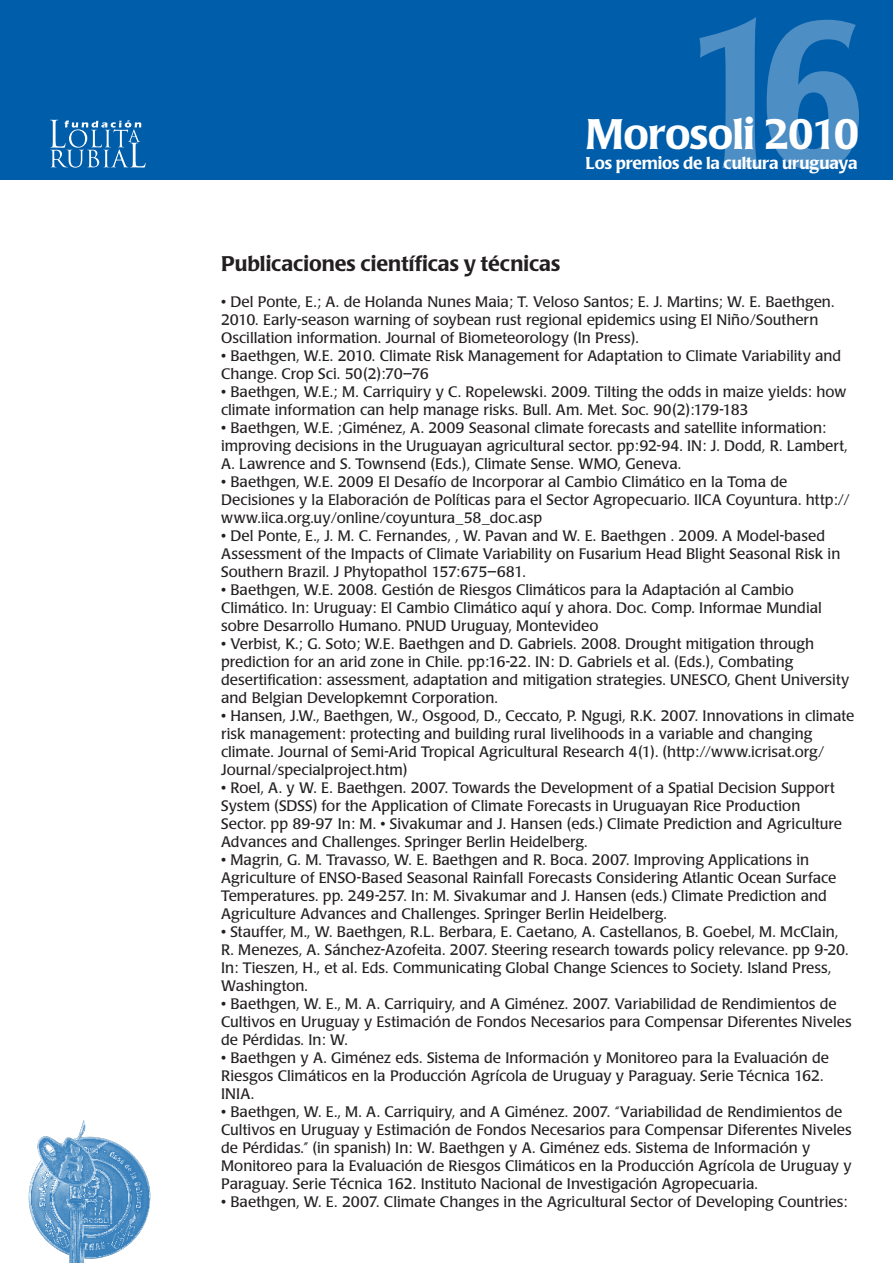
<style>
.page{position:relative;width:893px;height:1263px;background:#fff}
.page>*{position:absolute;margin:0;border:0;box-sizing:border-box;transform-origin:0 0}
.t1{font:500 42.15px "Poppl Laudatio";letter-spacing:-.02em;color:#fff}
.subtítulo{font:500 21px "Poppl Laudatio";color:#231f20}
.t2{font:500 16.8px "Poppl Laudatio";letter-spacing:-.01em;color:#fff}
.texto{font:15px/18px "Poppl Laudatio";color:#231f20}
</style>
<div class="page">
<div style="left:0;top:0;width:893px;height:179px;background:#005daa"></div>
<svg style="left:50px;top:120px;width:96px;height:48px"></svg>
<img style="left:28px;top:1120px;width:122px;height:143px">
<svg style="left:699px;top:17px;width:160px;height:153px"></svg>
<h1 class="t1" style="left:586px;top:110px;width:275px">Morosoli 2010</h1>
<p class="t2" style="left:586px;top:154px;width:274px">Los premios de la cultura uruguaya</p>
<p class="subtítulo" style="left:221px;top:251px;width:341px">Publicaciones científicas y técnicas</p>
<p class="texto" style="left:221px;top:293px;width:615px">• Del Ponte, E.; A. de Holanda Nunes Maia; T. Veloso Santos; E. J. Martins; W. E. Baethgen.<br>2010. Early-season warning of soybean rust regional epidemics using El Niño/Southern<br>Oscillation information. Journal of Biometeorology (In Press).</p>
<p class="texto" style="left:221px;top:347px;width:622px">• Baethgen, W.E. 2010. Climate Risk Management for Adaptation to Climate Variability and<br>Change. Crop Sci. 50(2):70–76</p>
<p class="texto" style="left:221px;top:383px;width:627px">• Baethgen, W.E.; M. Carriquiry y C. Ropelewski. 2009. Tilting the odds in maize yields: how climate information can help manage risks. Bull. Am. Met. Soc. 90(2):179-183</p>
<p class="texto" style="left:221px;top:419px;width:628px">• Baethgen, W.E. ;Giménez, A. 2009 Seasonal climate forecasts and satellite information: improving decisions in the Uruguayan agricultural sector. pp:92-94. IN: J. Dodd, R. Lambert,<br>A. Lawrence and S. Townsend (Eds.), Climate Sense. WMO, Geneva.</p>
<p class="texto" style="left:221px;top:473px;width:630px">• Baethgen, W.E. 2009 El Desafío de Incorporar al Cambio Climático en la Toma de<br>Decisiones y la Elaboración de Políticas para el Sector Agropecuario. IICA Coyuntura. http:// www.iica.org.uy/online/coyuntura_58_doc.asp</p>
<p class="texto" style="left:221px;top:527px;width:621px">• Del Ponte, E., J. M. C. Fernandes, , W. Pavan and W. E. Baethgen . 2009. A Model-based<br>Assessment of the Impacts of Climate Variability on Fusarium Head Blight Seasonal Risk in<br>Southern Brazil. J Phytopathol 157:675–681.</p>
<p class="texto" style="left:221px;top:581px;width:602px">• Baethgen, W.E. 2008. Gestión de Riesgos Climáticos para la Adaptación al Cambio<br>Climático. In: Uruguay: El Cambio Climático aquí y ahora. Doc. Comp. Informae Mundial sobre Desarrollo Humano. PNUD Uruguay, Montevideo</p>
<p class="texto" style="left:221px;top:635px;width:630px">• Verbist, K.; G. Soto; W.E. Baethgen and D. Gabriels. 2008. Drought mitigation through prediction for an arid zone in Chile. pp:16-22. IN: D. Gabriels et al. (Eds.), Combating desertification: assessment, adaptation and mitigation strategies. UNESCO, Ghent University and Belgian Developkemnt Corporation.</p>
<p class="texto" style="left:221px;top:707px;width:635px">• Hansen, J.W., Baethgen, W., Osgood, D., Ceccato, P. Ngugi, R.K. 2007. Innovations in climate risk management: protecting and building rural livelihoods in a variable and changing climate. Journal of Semi-Arid Tropical Agricultural Research 4(1). (http://www.icrisat.org/ Journal/specialproject.htm)</p>
<p class="texto" style="left:221px;top:779px;width:622px">• Roel, A. y W. E. Baethgen. 2007. Towards the Development of a Spatial Decision Support System (SDSS) for the Application of Climate Forecasts in Uruguayan Rice Production Sector. pp 89-97 In: M. • Sivakumar and J. Hansen (eds.) Climate Prediction and Agriculture Advances and Challenges. Springer Berlin Heidelberg.</p>
<p class="texto" style="left:221px;top:851px;width:617px">• Magrin, G. M. Travasso, W. E. Baethgen and R. Boca. 2007. Improving Applications in Agriculture of ENSO-Based Seasonal Rainfall Forecasts Considering Atlantic Ocean Surface Temperatures. pp. 249-257. In: M. Sivakumar and J. Hansen (eds.) Climate Prediction and Agriculture Advances and Challenges. Springer Berlin Heidelberg.</p>
<p class="texto" style="left:221px;top:923px;width:629px">• Stauffer, M., W. Baethgen, R.L. Berbara, E. Caetano, A. Castellanos, B. Goebel, M. McClain, R. Menezes, A. Sánchez-Azofeita. 2007. Steering research towards policy relevance. pp 9-20.<br>In: Tieszen, H., et al. Eds. Communicating Global Change Sciences to Society. Island Press, Washington.</p>
<p class="texto" style="left:221px;top:995px;width:632px">• Baethgen, W. E., M. A. Carriquiry, and A Giménez. 2007. Variabilidad de Rendimientos de<br>Cultivos en Uruguay y Estimación de Fondos Necesarios para Compensar Diferentes Niveles de Pérdidas. In: W.</p>
<p class="texto" style="left:221px;top:1049px;width:609px">• Baethgen y A. Giménez eds. Sistema de Información y Monitoreo para la Evaluación de<br>Riesgos Climáticos en la Producción Agrícola de Uruguay y Paraguay. Serie Técnica 162.<br>INIA.</p>
<p class="texto" style="left:221px;top:1103px;width:632px">• Baethgen, W. E., M. A. Carriquiry, and A Giménez. 2007. “Variabilidad de Rendimientos de Cultivos en Uruguay y Estimación de Fondos Necesarios para Compensar Diferentes Niveles de Pérdidas.” (in spanish) In: W. Baethgen y A. Giménez eds. Sistema de Información y Monitoreo para la Evaluación de Riesgos Climáticos en la Producción Agrícola de Uruguay y Paraguay. Serie Técnica 162. Instituto Nacional de Investigación Agropecuaria.</p>
<p class="texto" style="left:221px;top:1193px;width:628px">• Baethgen, W. E. 2007. Climate Changes in the Agricultural Sector of Developing Countries:</p>
</div>
